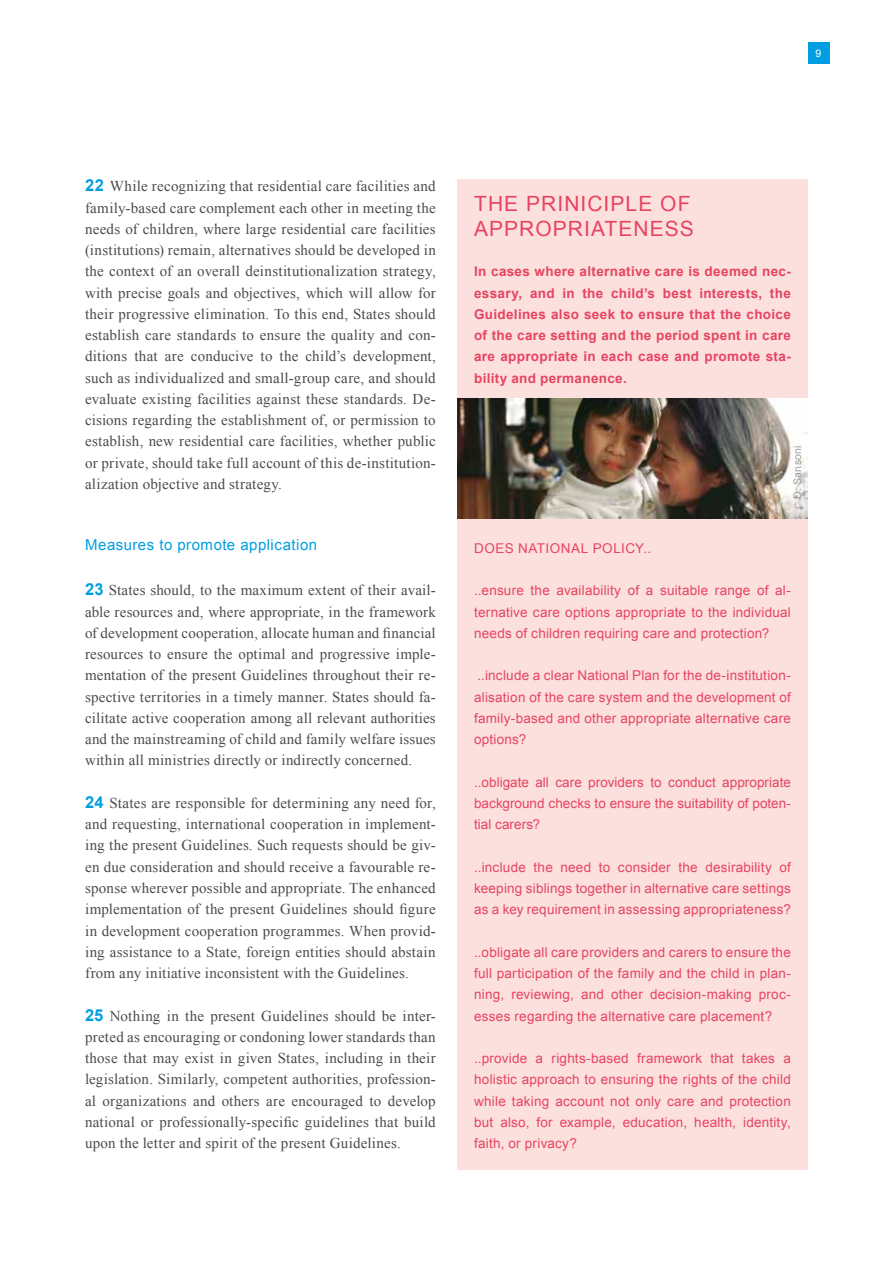
<style>
.page{position:relative;width:893px;height:1263px;background:#fff}
.page>*{position:absolute;margin:0;border:0;box-sizing:border-box;transform-origin:0 0}
.t1{font:21px "Arial";letter-spacing:.05em;color:#e74461}
.t2{font:15px/21.3px "Times New Roman";letter-spacing:.015em;color:#4b4b4d;text-align:justify}
.t3{font:15px "Arial";letter-spacing:.035em;color:#009ee0}
.t4{font:13.5px/21.3px "Arial";letter-spacing:.015em;color:#e74461;text-align:justify}
.t5{font:700 13.5px/21.3px "Arial";letter-spacing:.025em;color:#e74461;text-align:justify}
.t6{font:13.5px "Arial";letter-spacing:.035em;color:#e74461}
.t7{font:10.5px "Arial";color:#9c9e9f}
.t8{font:10.5px "Arial";color:#fff}
.s1{font-family:"Arial";font-weight:700;font-size:16.5px;color:#009ee0}
.s2{font-family:"Times New Roman";font-style:italic}
</style>
<div class="page">
<div style="left:457px;top:179px;width:351px;height:990px;background:#fbe0de"></div>
<img style="left:457px;top:398px;width:351px;height:120px">
<div style="left:808px;top:43px;width:21px;height:21px;background:#009ee0"></div>
<p class="t8" style="left:816px;top:46px;width:7px">9</p>
<p class="t2" style="left:85px;top:175px;width:352px"><span class="s1">22</span> While recognizing that residential care facilities and family-based care complement each other in meeting the needs of children, where large residential care facilities (institutions) remain, alternatives should be developed in the context of an overall deinstitutionalization strategy, with precise goals and objectives, which will allow for their progressive elimination. To this end, States should establish care standards to ensure the quality and con&shy;ditions that are conducive to the child’s development, such as individualized and small-group care, and should evaluate existing facilities against these standards. De&shy;cisions regarding the establishment of, or permission to establish, new residential care facilities, whether public or private, should take full account of this de-institution&shy;alization objective and strategy.</p>
<p class="t3" style="left:85px;top:534px;width:234px">Measures to promote application</p>
<p class="t2" style="left:85px;top:579px;width:352px"><span class="s1">23</span> States should, to the maximum extent of their avail&shy;able resources and, where appropriate, in the framework of development cooperation, allocate human and financial resources to ensure the optimal and progressive imple&shy;mentation of the present Guidelines throughout their re&shy;spective territories in a timely manner. States should fa&shy;cilitate active cooperation among all relevant authorities and the mainstreaming of child and family welfare issues within all ministries directly or indirectly concerned.</p>
<p class="t2" style="left:85px;top:792px;width:352px"><span class="s1">24</span> States are responsible for determining any need for, and requesting, international cooperation in implement&shy;ing the present Guidelines. Such requests should be giv&shy;en due consideration and should receive a favourable re&shy;sponse wherever possible and appropriate. The enhanced implementation of the present Guidelines should figure in development cooperation programmes. When provid&shy;ing assistance to a State, foreign entities should abstain from any initiative inconsistent with the Guidelines.</p>
<p class="t2" style="left:85px;top:1005px;width:352px"><span class="s1">25</span> Nothing in the present Guidelines should be inter&shy;preted as encouraging or condoning lower standards than those that may exist in given States, including in their legislation. Similarly, competent authorities, profession&shy;al organizations and others are encouraged to develop national or professionally-specific guidelines that build upon the letter and spirit of the present Guidelines.</p>
<h1 class="t1" style="left:474px;top:190px;width:16px">THE</h1>
<h1 class="t1" style="left:526px;top:190px;width:150px">PRINICIPLE OF</h1>
<h1 class="t1" style="left:474px;top:215px;width:16px">app</h1>
<h1 class="t1" style="left:519px;top:215px;width:176px">ropriaten ess</h1>
<p class="t5" style="left:474px;top:261px;width:318px">In cases where alternative care is deemed nec&shy;essary, and in the child’s best interests, the Guidelines also seek to ensure that the choice of the care setting and the period spent in care are appropriate in each case and promote sta&shy;bility and permanence.</p>
<p class="t7" style="left:790px;top:510px;width:66px;rotate:-90deg"><span class="s2">©</span> D. Sansoni</p>
<p class="t6" style="left:474px;top:539px;width:178px">Does national policy..</p>
<p class="t4" style="left:474px;top:580px;width:318px">..ensure the availability of a suitable range of al&shy;ternative care options appropriate to the individual needs of children requiring care and protection?</p>
<p class="t4" style="left:474px;top:665px;width:319px">..include a clear National Plan for the de-institution&shy;alisation of the care system and the development of family-based and other appropriate alternative care options?</p>
<p class="t4" style="left:474px;top:771px;width:318px">..obligate all care providers to conduct appropriate background checks to ensure the suitability of poten&shy;tial carers?</p>
<p class="t4" style="left:474px;top:856px;width:319px">..include the need to consider the desirability of keeping siblings together in alternative care settings as a key requirement in assessing appropriateness?</p>
<p class="t4" style="left:474px;top:942px;width:318px">..obligate all care providers and carers to ensure the full participation of the family and the child in plan&shy;ning, reviewing, and other decision-making proc&shy;esses regarding the alternative care placement?</p>
<p class="t4" style="left:474px;top:1048px;width:318px">..provide a rights-based framework that takes a holistic approach to ensuring the rights of the child while taking account not only care and protection but also, for example, education, health, identity, faith, or privacy?</p>
</div>
